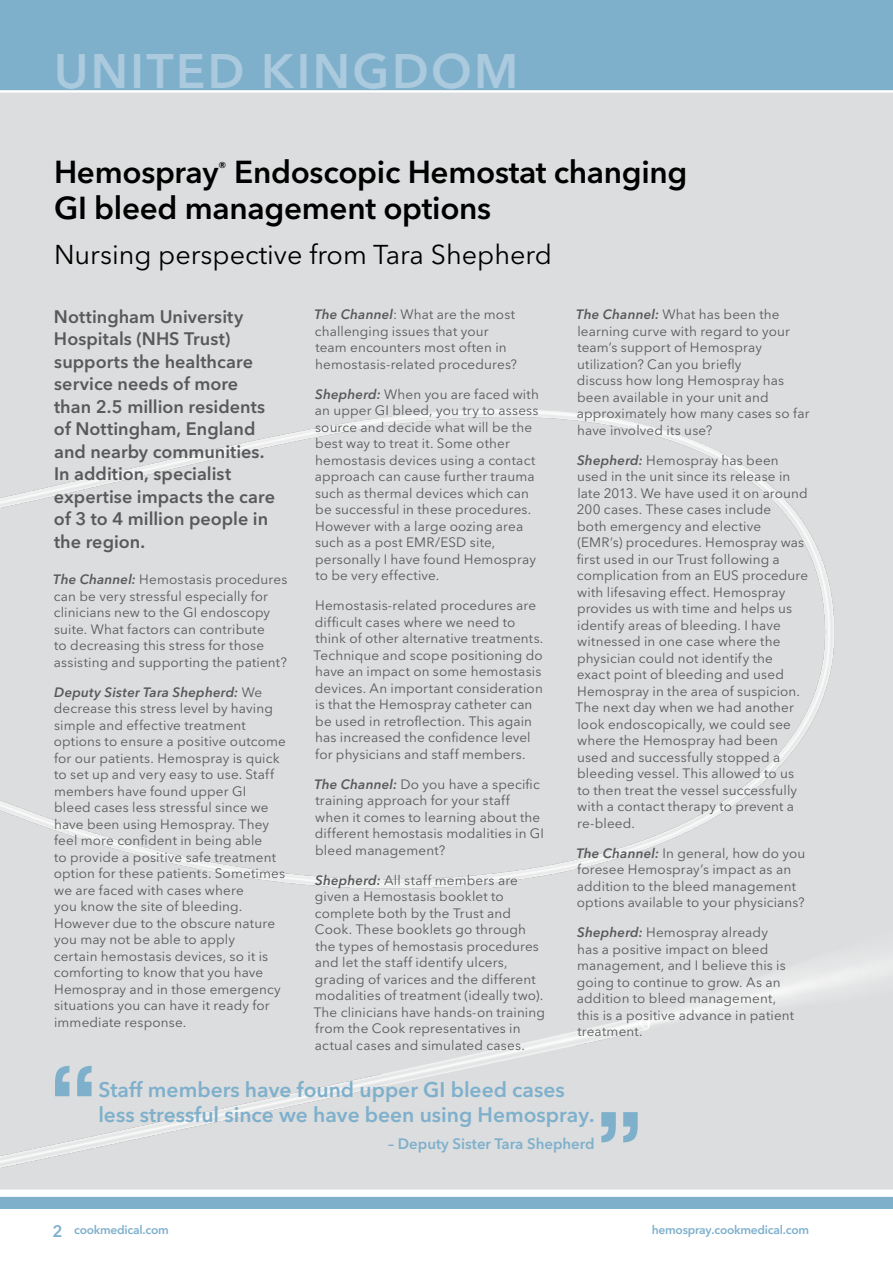
<style>
.page{position:relative;width:893px;height:1263px;background:#fff}
.page>*{position:absolute;margin:0;border:0;box-sizing:border-box;transform-origin:0 0}
.t1{font:600 48px "Avenir Next LT Pro";letter-spacing:.05em;color:#accade}
.t2{font:600 31.5px/36px "Avenir Next LT Pro";letter-spacing:-.01em;color:#000}
.t3{font:27px "Avenir Next LT Pro";color:#000}
.t4{font:600 21px/25.5px "Avenir Next LT Pro";color:#7eb0cc}
.t5{font:600 18px/22.5px "Avenir Next LT Pro";color:#58595b}
.t6{font:600 15px "Avenir Next LT Pro";color:#7eb0cc}
.t7{font:600 14.1px "Avenir Next LT Pro";color:#000}
.t8{font:13.5px/16.5px "Avenir Next LT Pro";letter-spacing:.01em;color:#58595b}
.t9{font:600 12px "Avenir Next LT Pro";letter-spacing:-.02em;color:#7eb0cc}
.s1{font-weight:600;font-style:italic}
.s2{font-size:16.5px}
</style>
<div class="page">
<div style="left:0;top:0;width:893px;height:90px;background:#7eb0cc"></div>
<div style="left:0;top:1196px;width:893px;height:13px;background:#7eb0cc"></div>
<div style="left:0;top:90px;width:893px;height:1099px;background:#dcddde"></div>
<img style="left:0;top:409px;width:893px;height:759px">
<hr style="left:0;top:90px;width:893px;height:3px;background:#fff">
<hr style="left:0;top:1194px;width:893px;height:3px;background:#fff">
<svg style="left:601px;top:1112px;width:37px;height:30px"></svg>
<svg style="left:55px;top:1066px;width:37px;height:30px"></svg>
<h1 class="t1" style="left:54px;top:42px;width:466px">UNITED KINGDOM</h1>
<h2 class="t2" style="left:54px;top:154px;width:635px;text-indent:180px">Endoscopic Hemostat changing<br>GI bleed management options</h2>
<h3 class="t3" style="left:54px;top:239px;width:499px">Nursing perspective from Tara Shepherd</h3>
<p class="t8" style="left:314px;top:306px;width:204px"><span class="s1">The Channel</span>: What are the most challenging issues that your team encounters most often in hemostasis-related procedures?</p>
<p class="t8" style="left:315px;top:386px;width:226px"><span class="s1">Shepherd:</span> When you are faced with an upper GI bleed, you try to assess source and decide what will be the best way to treat it. Some other hemostasis devices using a contact approach can cause further trauma such as thermal devices which can be successful in these procedures.<br>However with a large oozing area such as a post EMR/ESD site, personally I have found Hemospray to be very effective.</p>
<p class="t8" style="left:314px;top:597px;width:231px">Hemostasis-related procedures are difficult cases where we need to think of other alternative treatments.<br>Technique and scope positioning do have an impact on some hemostasis devices. An important consideration is that the Hemospray catheter can be used in retroflection. This again has increased the confidence level for physicians and staff members.</p>
<p class="t8" style="left:314px;top:776px;width:231px"><span class="s1">The Channel:</span> Do you have a specific training approach for your staff when it comes to learning about the different hemostasis modalities in GI bleed management?</p>
<p class="t8" style="left:314px;top:872px;width:233px"><span class="s1">Shepherd:</span> All staff members are given a Hemostasis booklet to complete both by the Trust and Cook. These booklets go through the types of hemostasis procedures and let the staff identify ulcers, grading of varices and the different modalities of treatment (ideally two).<br>The clinicians have hands-on training from the Cook representatives in actual cases and simulated cases.</p>
<h2 class="t2" style="left:54px;top:154px;width:166px">Hemospray</h2>
<p class="t7" style="left:218px;top:159px;width:10px">®</p>
<p class="t8" style="left:576px;top:306px;width:235px"><span class="s1">The Channel:</span> What has been the learning curve with regard to your team’s support of Hemospray utilization? Can you briefly<br>discuss how long Hemospray has been available in your unit and approximately how many cases so far have involved its use?</p>
<p class="t8" style="left:576px;top:452px;width:234px"><span class="s1">Shepherd:</span> Hemospray has been used in the unit since its release in late 2013. We have used it on around<br>200 cases. These cases include<br>both emergency and elective<br>(EMR’s) procedures. Hemospray was first used in our Trust following a complication from an EUS procedure with lifesaving effect. Hemospray provides us with time and helps us identify areas of bleeding. I have witnessed in one case where the physician could not identify the exact point of bleeding and used<br>Hemospray in the area of suspicion.<br>The next day when we had another look endoscopically, we could see where the Hemospray had been used and successfully stopped a bleeding vessel. This allowed to us to then treat the vessel successfully with a contact therapy to prevent a re-bleed.</p>
<p class="t8" style="left:576px;top:844px;width:231px"><span class="s1">The Channel:</span> In general, how do you foresee Hemospray’s impact as an addition to the bleed management options available to your physicians?</p>
<p class="t8" style="left:577px;top:924px;width:219px"><span class="s1">Shepherd:</span> Hemospray already<br>has a positive impact on bleed management, and I believe this is going to continue to grow. As an addition to bleed management, this is a positive advance in patient treatment.</p>
<p class="t5" style="left:54px;top:305px;width:223px">Nottingham University<br>Hospitals (NHS Trust) supports the healthcare service needs of more than 2.5 million residents of Nottingham, England and nearby communities.<br>In addition, specialist expertise impacts the care of 3 to 4 million people in the region.</p>
<p class="t8" style="left:53px;top:571px;width:236px"><span class="s1">The Channel:</span> Hemostasis procedures can be very stressful especially for clinicians new to the GI endoscopy suite. What factors can contribute<br>to decreasing this stress for those assisting and supporting the patient?</p>
<p class="t8" style="left:54px;top:684px;width:234px"><span class="s1">Deputy Sister Tara Shepherd:</span> We decrease this stress level by having simple and effective treatment options to ensure a positive outcome for our patients. Hemospray is quick to set up and very easy to use. Staff members have found upper GI bleed cases less stressful since we have been using Hemospray. They feel more confident in being able<br>to provide a positive safe treatment option for these patients. Sometimes we are faced with cases where<br>you know the site of bleeding.<br>However due to the obscure nature you may not be able to apply<br>certain hemostasis devices, so it is comforting to know that you have<br>Hemospray and in those emergency situations you can have it ready for immediate response.</p>
<h3 class="t4" style="left:98px;top:1077px;width:498px">Staff members have found upper GI bleed cases less stressful since we have been using Hemospray.</h3>
<p class="t6" style="left:388px;top:1134px;width:208px">– Deputy Sister Tara Shepherd</p>
<p class="t9" style="left:53px;top:1222px;width:118px"><span class="s2">2</span> cookmedical.com</p>
<p class="t9" style="left:652px;top:1222px;width:159px">hemospray.cookmedical.com</p>
</div>
